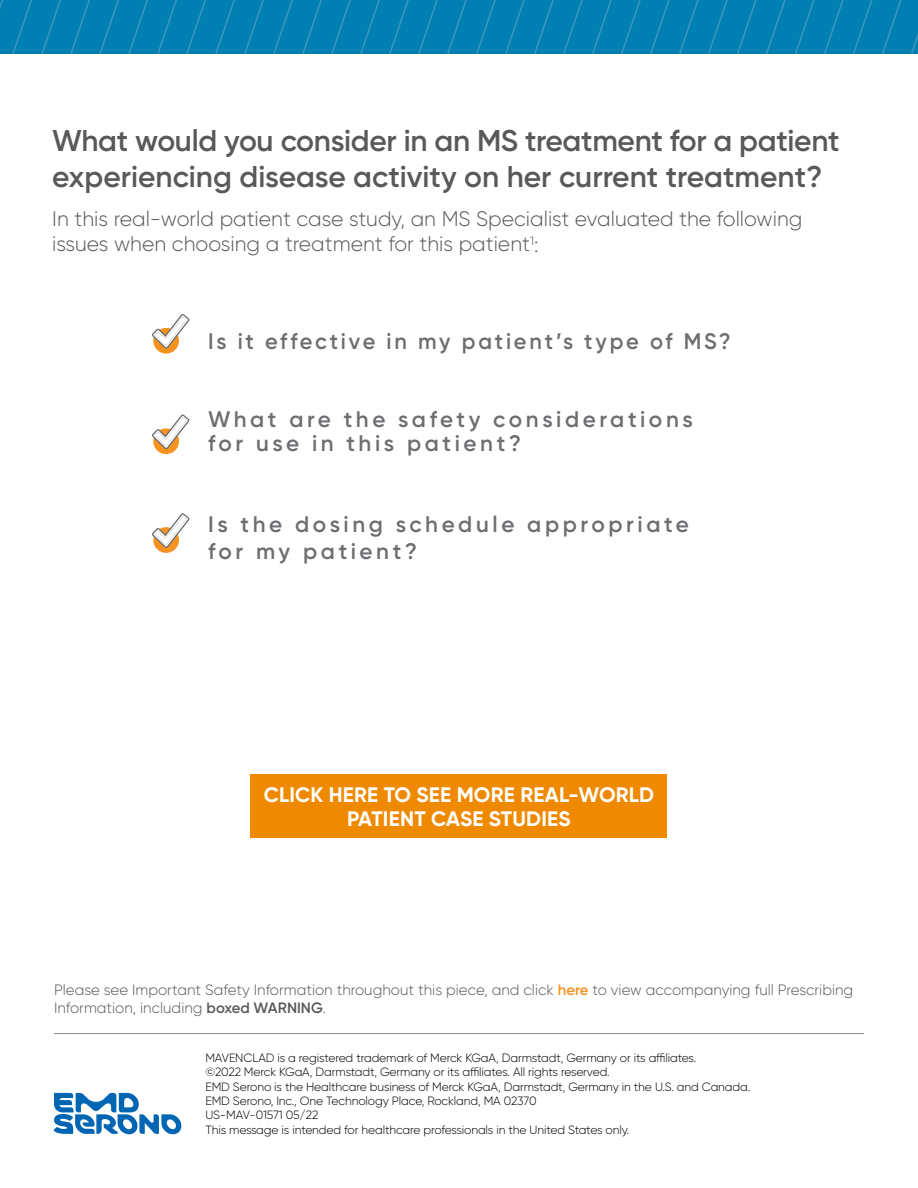
<style>
.page{position:relative;width:918px;height:1188px;background:#fff}
.page>*{position:absolute;margin:0;border:0;box-sizing:border-box;transform-origin:0 0}
.t1{font:600 30px/36px "Gilroy";letter-spacing:-.01em;color:#58595b}
.t2{font:600 22.5px/24px "Gilroy";letter-spacing:.155em;color:#6d6e71}
.t3{font:600 22.5px "Gilroy";letter-spacing:.13em;color:#6d6e71}
.t4{font:300 21px/25.5px "Gilroy";color:#58595b}
.t5{font:700 21px/24.2px "Gilroy";letter-spacing:.01em;color:#fff;text-align:center}
.t6{font:300 15px/18px "Gilroy";color:#58595b}
.t7{font:300 12px/14.4px "Gilroy";letter-spacing:-.01em;color:#000}
.s1{font-weight:600;color:#f7921e}
.s2{font-weight:600}
</style>
<div class="page">
<hr style="left:54px;top:1033px;width:810px;height:1px;background:#939598">
<svg style="left:54px;top:1093px;width:127px;height:41px"></svg>
<svg style="left:0;top:0;width:918px;height:54px;background:#0380b2"></svg>
<svg style="left:153px;top:527px;width:26px;height:26px"></svg>
<svg style="left:152px;top:513px;width:37px;height:35px"></svg>
<div style="left:153px;top:428px;width:26px;height:26px;background:#f7921e;border-radius:50%"></div>
<svg style="left:152px;top:414px;width:37px;height:35px"></svg>
<svg style="left:153px;top:328px;width:26px;height:26px"></svg>
<svg style="left:152px;top:314px;width:37px;height:35px"></svg>
<div style="left:251px;top:774px;width:416px;height:64px;background:#ef8a00"></div>
<h1 class="t1" style="left:52px;top:122px;width:789px">What would you consider in an MS treatment for a patient experiencing disease activity on her current treatment?</h1>
<h3 class="t4" style="left:52px;top:206px;width:752px">In this real-world patient case study, an MS Specialist evaluated the following issues when choosing a treatment for this patient<sup>1</sup>:</h3>
<h2 class="t3" style="left:208px;top:327px;width:524px">Is it effective in my patient’s type of MS?</h2>
<h2 class="t2" style="left:208px;top:407px;width:486px">What are the safety considerations for use in this patient?</h2>
<h2 class="t2" style="left:208px;top:510px;width:482px;line-height:27px">Is the dosing schedule appropriate for my patient?</h2>
<h3 class="t5" style="left:264px;top:783px;width:392px">CLICK HERE TO SEE MORE REAL-WORLD<br>PATIENT CASE STUDIES</h3>
<p class="t6" style="left:54px;top:981px;width:801px">Please see Important Safety Information throughout this piece, and click <span class="s1">here</span> to view accompanying full Prescribing<br>Information, including <span class="s2">boxed WARNING</span>.</p>
<p class="t7" style="left:205px;top:1050px;width:546px">MAVENCLAD is a registered trademark of Merck KGaA, Darmstadt, Germany or its affiliates.<br>©2022 Merck KGaA, Darmstadt, Germany or its affiliates. All rights reserved.<br>EMD Serono is the Healthcare business of Merck KGaA, Darmstadt, Germany in the U.S. and Canada.<br>EMD Serono, Inc., One Technology Place, Rockland, MA 02370<br>US-MAV-01571 05/22<br>This message is intended for healthcare professionals in the United States only.</p>
</div>
